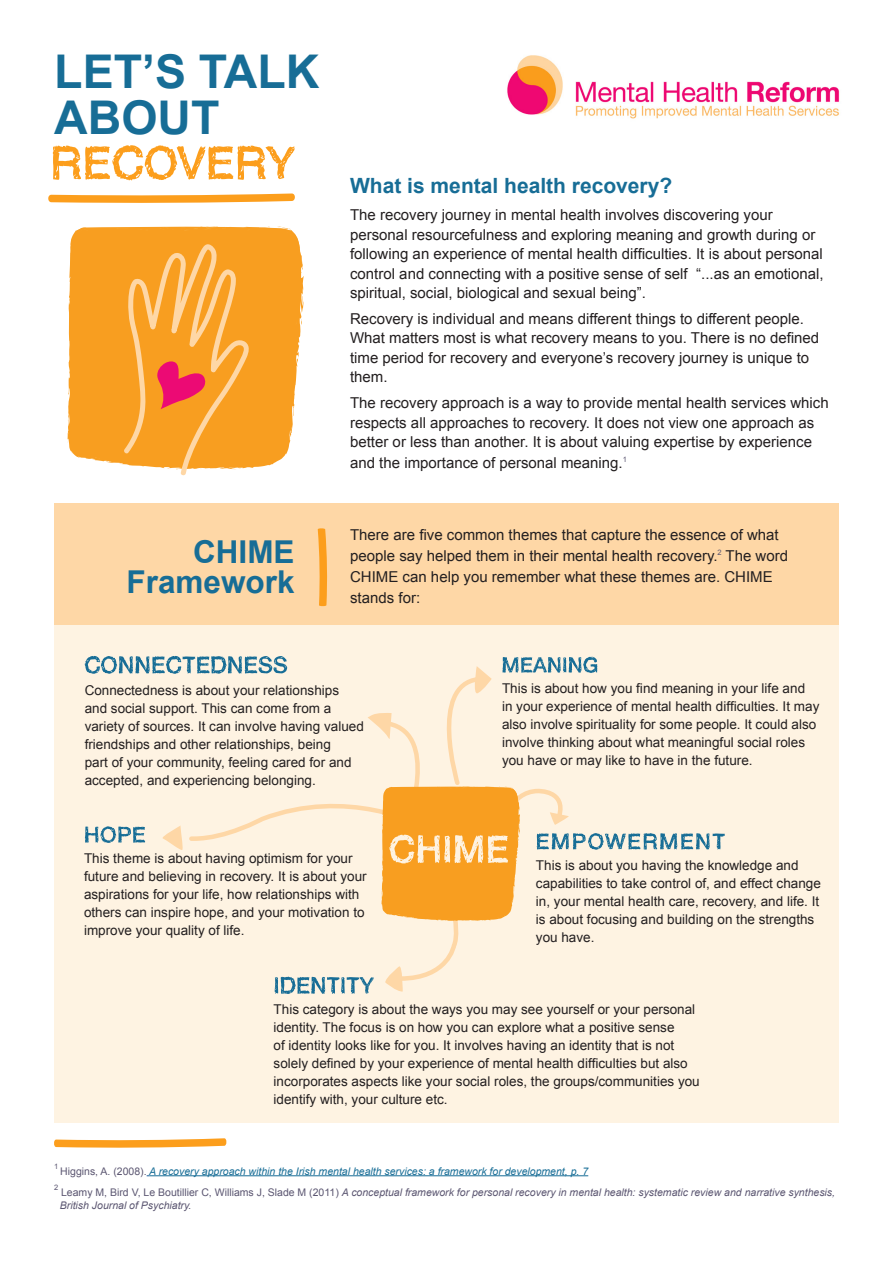
<style>
.page{position:relative;width:893px;height:1263px;background:#fff}
.page>*{position:absolute;margin:0;border:0;box-sizing:border-box;transform-origin:0 0}
.contents_bodt_text{font:700 46.5px "Arial";color:#176d96}
.contents_bodt_text-2{font:700 31.5px "Arial";color:#176d96}
.contents_bodt_text-3{font:700 21px "Arial";color:#176d96}
.contents_bodt_text-4{font:15px/19.5px "Arial";color:#231f20}
.contents_bodt_text-5{font:13.5px/18px "Arial";color:#231f20}
.FOOTNOTES{font:italic 10.5px/13.5px "Arial";color:#5b5671}
.FOOTNOTES-2{font:italic 10.5px "Arial";color:#176d96}
.FOOTNOTES-3{font:7.5px "Arial";color:#5b5671}
.s1{font-style:normal;color:#5b5671}
.s2{font-style:normal}
</style>
<div class="page">
<div style="left:55px;top:605px;width:784px;height:518px;background:#fef3e2"></div>
<div style="left:55px;top:504px;width:784px;height:121px;background:#fed7a6"></div>
<hr style="left:149px;top:1175px;width:439px;height:1px;background:#176d96">
<svg style="left:54px;top:1138px;width:173px;height:10px"></svg>
<svg style="left:48px;top:193px;width:247px;height:10px"></svg>
<svg style="left:318px;top:528px;width:9px;height:78px"></svg>
<svg style="left:67px;top:227px;width:237px;height:241px;background:#f8a838"></svg>
<svg style="left:290px;top:432px;width:2px;height:7px"></svg>
<svg style="left:158px;top:226px;width:96px;height:5px"></svg>
<svg style="left:275px;top:227px;width:18px;height:9px"></svg>
<svg style="left:300px;top:267px;width:4px;height:6px"></svg>
<svg style="left:295px;top:318px;width:7px;height:7px"></svg>
<svg style="left:80px;top:229px;width:9px;height:2px"></svg>
<svg style="left:123px;top:242px;width:128px;height:234px;background:#f8a340"></svg>
<svg style="left:53px;top:145px;width:242px;height:35px"></svg>
<img style="left:507px;top:55px;width:333px;height:64px">
<svg style="left:85px;top:656px;width:640px;height:338px"></svg>
<p class="contents_bodt_text" style="left:54px;top:41px;width:267px">LET’S TALK</p>
<p class="contents_bodt_text" style="left:54px;top:87px;width:167px">ABOUT</p>
<p class="contents_bodt_text-2" style="left:193px;top:531px;width:103px">CHIME</p>
<p class="contents_bodt_text-2" style="left:127px;top:561px;width:170px">Framework</p>
<p class="contents_bodt_text-3" style="left:350px;top:172px;width:324px">What is mental health recovery?</p>
<p class="contents_bodt_text-4" style="left:350px;top:206px;width:475px">The recovery journey in mental health involves discovering your personal resourcefulness and exploring meaning and growth during or following an experience of mental health difficulties. It is about personal control and connecting with a positive sense of self “...as an emotional, spiritual, social, biological and sexual being”.</p>
<p class="contents_bodt_text-4" style="left:350px;top:309px;width:471px">Recovery is individual and means different things to different people.<br>What matters most is what recovery means to you. There is no defined time period for recovery and everyone’s recovery journey is unique to them.</p>
<p class="contents_bodt_text-4" style="left:350px;top:393px;width:480px">The recovery approach is a way to provide mental health services which respects all approaches to recovery. It does not view one approach as better or less than another. It is about valuing expertise by experience</p>
<p class="contents_bodt_text-4" style="left:350px;top:453px;width:278px">and the importance of personal meaning.<sup>1</sup></p>
<p class="contents_bodt_text-4" style="left:350px;top:524px;width:439px;line-height:21px">There are five common themes that capture the essence of what people say helped them in their mental health recovery.<sup>2</sup> The word CHIME can help you remember what these themes are. CHIME stands for:</p>
<p class="contents_bodt_text-5" style="left:85px;top:681px;width:281px">Connectedness is about your relationships and social support. This can come from a variety of sources. It can involve having valued friendships and other relationships, being<br>part of your community, feeling cared for and accepted, and experiencing belonging.</p>
<p class="contents_bodt_text-5" style="left:502px;top:679px;width:319px">This is about how you find meaning in your life and<br>in your experience of mental health difficulties. It may also involve spirituality for some people. It could also involve thinking about what meaningful social roles you have or may like to have in the future.</p>
<p class="contents_bodt_text-5" style="left:84px;top:850px;width:284px">This theme is about having optimism for your future and believing in recovery. It is about your aspirations for your life, how relationships with others can inspire hope, and your motivation to improve your quality of life.</p>
<p class="contents_bodt_text-5" style="left:536px;top:856px;width:286px">This is about you having the knowledge and capabilities to take control of, and effect change in, your mental health care, recovery, and life. It is about focusing and building on the strengths you have.</p>
<p class="contents_bodt_text-5" style="left:274px;top:1000px;width:428px">This category is about the ways you may see yourself or your personal identity. The focus is on how you can explore what a positive sense<br>of identity looks like for you. It involves having an identity that is not solely defined by your experience of mental health difficulties but also incorporates aspects like your social roles, the groups/communities you identify with, your culture etc.</p>
<p class="FOOTNOTES-3" style="left:54px;top:1161px;width:6px">1</p>
<p class="FOOTNOTES-2" style="left:60px;top:1164px;width:529px"><span class="s1">Higgins, A. (2008).</span> A recovery approach within the Irish mental health services: a framework for development, p. 7</p>
<p class="FOOTNOTES-3" style="left:54px;top:1182px;width:6px">2</p>
<p class="FOOTNOTES" style="left:60px;top:1185px;width:777px"><span class="s2">Leamy M, Bird V, Le Boutillier C, Williams J, Slade M (2011)</span> A conceptual framework for personal recovery in mental health: systematic review and narrative synthesis,<br>British Journal of Psychiatry.</p>
</div>
